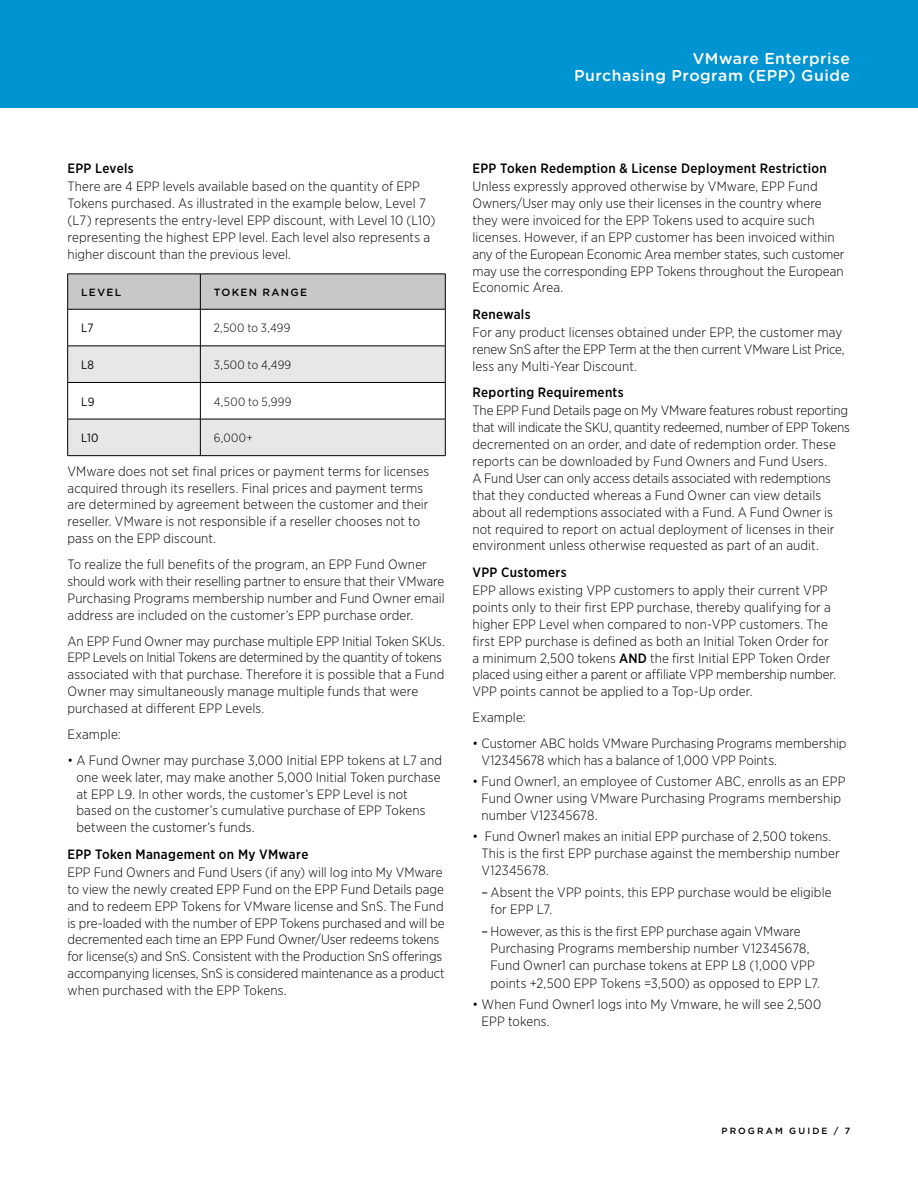
<style>
.page{position:relative;width:918px;height:1188px;background:#fff}
.page>*{position:absolute;margin:0;border:0;box-sizing:border-box;transform-origin:0 0}
.t1{font:500 15.75px/17.2px "Gotham Rounded";letter-spacing:.03em;color:#fff;text-align:right}
.t2{font:300 13.5px/16.8px "Gotham Narrow";letter-spacing:.005em;color:#000}
.t3{font:500 13.5px "Gotham Narrow";letter-spacing:.025em;color:#000}
.t4{font:300 12px "Gotham Narrow";letter-spacing:.025em;color:#000}
.t5{font:12px "Gotham Narrow";letter-spacing:.02em;color:#000}
.t6{font:500 10.5px "Gotham Rounded";letter-spacing:.125em;color:#000}
.t7{font:500 9px "Gotham";letter-spacing:.235em;color:#000}
.s1{font-weight:500}
.s2{font-weight:400}
</style>
<div class="page">
<div style="left:0;top:0;width:918px;height:108px;background:#0194d3"></div>
<div style="left:68px;top:275px;width:377px;height:34px;background:#c7c8ca"></div>
<svg style="left:68px;top:347px;width:377px;height:108px"></svg>
<hr style="left:68px;top:274px;width:132px;height:1px;background:#000">
<hr style="left:67px;top:274px;width:1px;height:35px;background:#000">
<hr style="left:68px;top:309px;width:132px;height:1px;background:#000">
<hr style="left:200px;top:274px;width:246px;height:1px;background:#000">
<hr style="left:200px;top:274px;width:1px;height:35px;background:#000">
<hr style="left:200px;top:309px;width:246px;height:1px;background:#000">
<hr style="left:445px;top:274px;width:1px;height:35px;background:#000">
<hr style="left:67px;top:309px;width:1px;height:37px;background:#000">
<hr style="left:200px;top:309px;width:1px;height:37px;background:#000">
<hr style="left:445px;top:309px;width:1px;height:37px;background:#000">
<hr style="left:68px;top:346px;width:132px;height:1px;background:#000">
<hr style="left:67px;top:346px;width:1px;height:36px;background:#000">
<hr style="left:200px;top:346px;width:246px;height:1px;background:#000">
<hr style="left:200px;top:346px;width:1px;height:36px;background:#000">
<hr style="left:445px;top:346px;width:1px;height:36px;background:#000">
<hr style="left:68px;top:382px;width:132px;height:1px;background:#000">
<hr style="left:67px;top:383px;width:1px;height:36px;background:#000">
<hr style="left:200px;top:382px;width:246px;height:1px;background:#000">
<hr style="left:200px;top:383px;width:1px;height:36px;background:#000">
<hr style="left:445px;top:383px;width:1px;height:36px;background:#000">
<hr style="left:68px;top:419px;width:132px;height:1px;background:#000">
<hr style="left:67px;top:419px;width:1px;height:36px;background:#000">
<hr style="left:200px;top:419px;width:246px;height:1px;background:#000">
<hr style="left:200px;top:419px;width:1px;height:36px;background:#000">
<hr style="left:445px;top:419px;width:1px;height:36px;background:#000">
<hr style="left:68px;top:455px;width:132px;height:1px;background:#000">
<hr style="left:200px;top:455px;width:246px;height:1px;background:#000">
<p class="t1" style="left:574px;top:49px;width:277px">VMware Enterprise<br>Purchasing Program (EPP) Guide</p>
<p class="t3" style="left:68px;top:159px;width:68px">EPP Levels</p>
<p class="t2" style="left:68px;top:178px;width:369px">There are 4 EPP levels available based on the quantity of EPP Tokens purchased. As illustrated in the example below, Level 7 (L7) represents the entry-level EPP discount, with Level 10 (L10) representing the highest EPP level. Each level also represents a higher discount than the previous level.</p>
<p class="t6" style="left:81px;top:285px;width:33px">LEVEL</p>
<p class="t6" style="left:214px;top:285px;width:36px">TOKEN</p>
<p class="t6" style="left:263px;top:285px;width:10px">RAN</p>
<p class="t6" style="left:290px;top:285px;width:17px">GE</p>
<p class="t5" style="left:81px;top:321px;width:14px">L7</p>
<p class="t4" style="left:214px;top:321px;width:78px">2,500 to 3,499</p>
<p class="t5" style="left:81px;top:357px;width:14px">L8</p>
<p class="t4" style="left:214px;top:357px;width:79px">3,500 to 4,499</p>
<p class="t5" style="left:81px;top:394px;width:15px">L9</p>
<p class="t4" style="left:214px;top:394px;width:79px">4,500 to 5,999</p>
<p class="t5" style="left:81px;top:430px;width:19px">L10</p>
<p class="t4" style="left:214px;top:431px;width:40px">6,000+</p>
<p class="t2" style="left:68px;top:462px;width:363px">VMware does not set final prices or payment terms for licenses acquired through its resellers. Final prices and payment terms are determined by agreement between the customer and their reseller. VMware is not responsible if a reseller chooses not to pass on the EPP discount.</p>
<p class="t2" style="left:68px;top:556px;width:379px">To realize the full benefits of the program, an EPP Fund Owner should work with their reselling partner to ensure that their VMware Purchasing Programs membership number and Fund Owner email address are included on the customer’s EPP purchase order.</p>
<p class="t2" style="left:68px;top:632px;width:379px">An EPP Fund Owner may purchase multiple EPP Initial Token SKUs.<br>EPP Levels on Initial Tokens are determined by the quantity of tokens associated with that purchase. Therefore it is possible that a Fund Owner may simultaneously manage multiple funds that were purchased at different EPP Levels.</p>
<p class="t2" style="left:68px;top:726px;width:55px">Example:</p>
<p class="t2" style="left:77px;top:751px;width:367px;text-indent:-9px">• A Fund Owner may purchase 3,000 Initial EPP tokens at L7 and one week later, may make another 5,000 Initial Token purchase at EPP L9. In other words, the customer’s EPP Level is not based on the customer’s cumulative purchase of EPP Tokens between the customer’s funds.</p>
<p class="t3" style="left:68px;top:845px;width:242px">EPP Token Management on My VMware</p>
<p class="t2" style="left:68px;top:864px;width:379px">EPP Fund Owners and Fund Users (if any) will log into My VMware to view the newly created EPP Fund on the EPP Fund Details page and to redeem EPP Tokens for VMware license and SnS. The Fund is pre-loaded with the number of EPP Tokens purchased and will be decremented each time an EPP Fund Owner/User redeems tokens for license(s) and SnS. Consistent with the Production SnS offerings accompanying licenses, SnS is considered maintenance as a product when purchased with the EPP Tokens.</p>
<p class="t3" style="left:472px;top:160px;width:356px">EPP Token Redemption &amp; License Deployment Restriction</p>
<p class="t2" style="left:472px;top:178px;width:373px">Unless expressly approved otherwise by VMware, EPP Fund Owners/User may only use their licenses in the country where they were invoiced for the EPP Tokens used to acquire such licenses. However, if an EPP customer has been invoiced within any of the European Economic Area member states, such customer may use the corresponding EPP Tokens throughout the European Economic Area.</p>
<p class="t3" style="left:472px;top:305px;width:60px">Renewals</p>
<p class="t2" style="left:472px;top:324px;width:374px">For any product licenses obtained under EPP, the customer may renew SnS after the EPP Term at the then current VMware List Price, less any Multi-Year Discount.</p>
<p class="t3" style="left:472px;top:384px;width:153px">Reporting Requirements</p>
<p class="t2" style="left:472px;top:402px;width:379px">The EPP Fund Details page on My VMware features robust reporting that will indicate the SKU, quantity redeemed, number of EPP Tokens decremented on an order, and date of redemption order. These reports can be downloaded by Fund Owners and Fund Users.<br>A Fund User can only access details associated with redemptions that they conducted whereas a Fund Owner can view details about all redemptions associated with a Fund. A Fund Owner is not required to report on actual deployment of licenses in their environment unless otherwise requested as part of an audit.</p>
<p class="t3" style="left:472px;top:563px;width:96px">VPP Customers</p>
<p class="t2" style="left:472px;top:582px;width:365px">EPP allows existing VPP customers to apply their current VPP points only to their first EPP purchase, thereby qualifying for a higher EPP Level when compared to non-VPP customers. The first EPP purchase is defined as both an Initial Token Order for a minimum 2,500 tokens <span class="s1">AND</span> the first Initial EPP Token Order placed using either a parent or affiliate VPP membership number.<br>VPP points cannot be applied to a Top-Up order.</p>
<p class="t2" style="left:472px;top:709px;width:55px">Example:</p>
<p class="t2" style="left:482px;top:735px;width:367px;text-indent:-9px">• Customer ABC holds VMware Purchasing Programs membership<br>V12345678 which has a balance of 1,000 VPP Points.</p>
<p class="t2" style="left:482px;top:773px;width:365px;text-indent:-9px">• Fund Owner1, an employee of Customer ABC, enrolls as an EPP<br>Fund Owner using VMware Purchasing Programs membership number V12345678.</p>
<p class="t2" style="left:482px;top:828px;width:360px;text-indent:-9px">• Fund Owner1 makes an initial EPP purchase of 2,500 tokens.<br>This is the first EPP purchase against the membership number<br>V12345678.</p>
<p class="t2" style="left:491px;top:883px;width:343px;line-height:17.2px;text-indent:-9px"><span class="s2">–</span> Absent the VPP points, this EPP purchase would be eligible for EPP L7.</p>
<p class="t2" style="left:491px;top:922px;width:331px;line-height:17.2px;text-indent:-9px"><span class="s2">–</span> However, as this is the first EPP purchase again VMware Purchasing Programs membership number V12345678, Fund Owner1 can purchase tokens at EPP L8 (1,000 VPP points +2,500 EPP Tokens =3,500) as opposed to EPP L7.</p>
<p class="t2" style="left:482px;top:996px;width:341px;text-indent:-9px">• When Fund Owner1 logs into My Vmware, he will see 2,500<br>EPP tokens.</p>
<p class="t7" style="left:722px;top:1125px;width:130px">PROGRAM G UIDE / 7</p>
</div>
